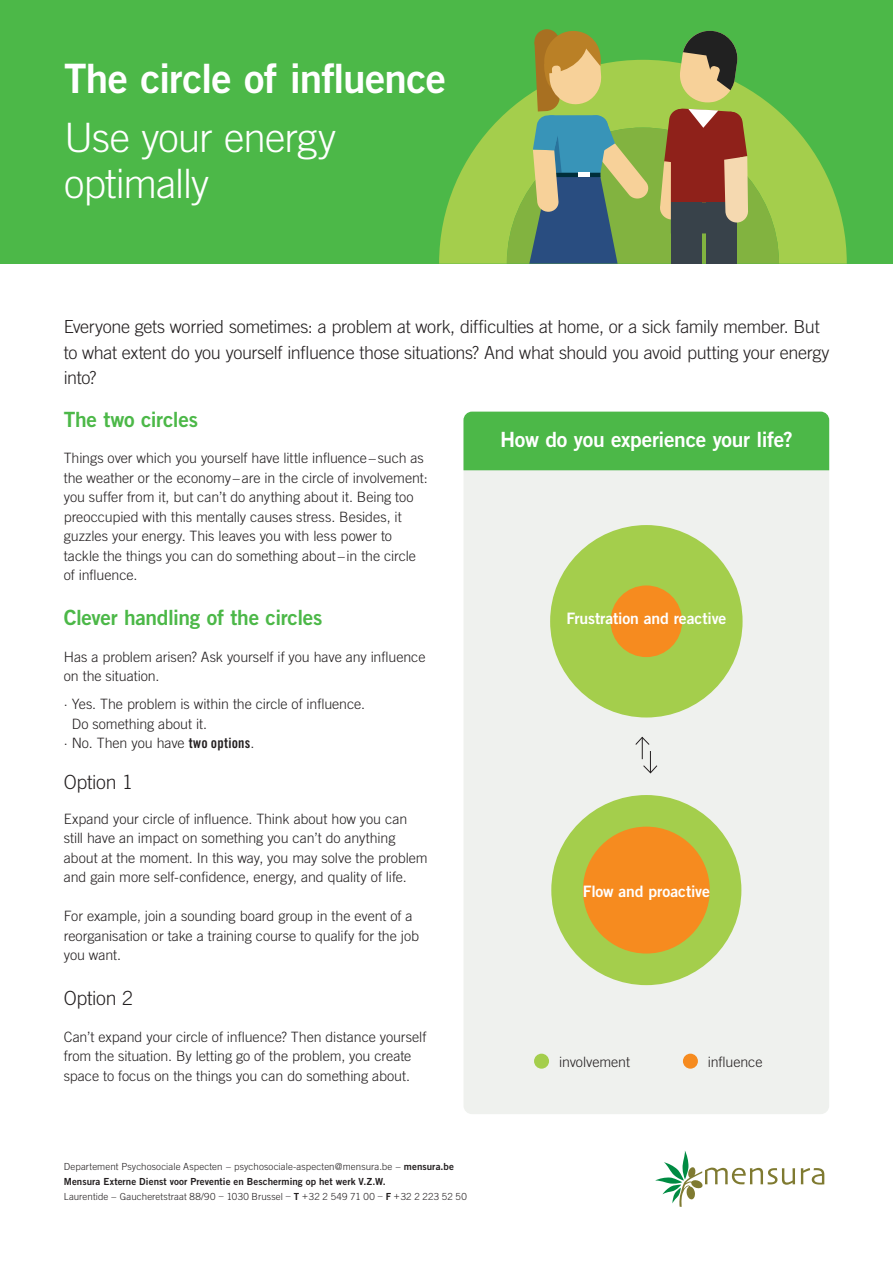
<style>
.page{position:relative;width:893px;height:1263px;background:#fff}
.page>*{position:absolute;margin:0;border:0;box-sizing:border-box;transform-origin:0 0}
.t1{font:300 40.5px/46.5px "Trade Gothic LT";letter-spacing:-.02em;color:#fff}
.t2{font:40.5px "Trade Gothic LT Bold Two";letter-spacing:-.02em;color:#fff}
.Headline_one{font:21px "Trade Gothic LT Bold Two";letter-spacing:-.015em;color:#fff}
.Bodytext{font:21px "Trade Gothic LT Bold Two";letter-spacing:-.015em;color:#4cb848}
.Headline_one-2{font:21px "Trade Gothic LT Bold Two";letter-spacing:-.015em;color:#4cb848}
.Headline_two{font:300 19.5px "Trade Gothic LT";letter-spacing:-.015em;color:#231f20}
.Bodytext-2{font:300 19.5px "Trade Gothic LT";letter-spacing:-.015em;color:#231f20}
.Intro_text{font:300 18px/25.5px "Trade Gothic LT";letter-spacing:-.02em;color:#231f20}
.Body_text_bullet_poi{font:15.75px "Trade Gothic LT Bold Two";letter-spacing:-.01em;color:#fff}
.Bodytext-3{font:300 14.25px/19.5px "Trade Gothic LT";letter-spacing:-.005em;color:#231f20}
.Body_text_bullet_poi-2{font:300 14.25px "Trade Gothic LT";letter-spacing:-.005em;color:#231f20}
.t3{font:300 9.75px "Trade Gothic LT";letter-spacing:.01em;color:#231f20}
.t4{font:9.75px "Trade Gothic LT Bold Two";letter-spacing:.01em;color:#231f20}
.s1{font-family:"Trade Gothic LT Bold Cond Twenty";font-weight:400}
.s2{font-family:"Trade Gothic LT Bold Two";font-weight:400}
</style>
<div class="page">
<div style="left:0;top:0;width:893px;height:264px;background:#4cb848"></div>
<svg style="left:801px;top:1168px;width:23px;height:16px"></svg>
<svg style="left:655px;top:1151px;width:140px;height:56px"></svg>
<svg style="left:439px;top:112px;width:408px;height:152px;fill:#a4ce4c"></svg>
<svg style="left:534px;top:29px;width:26px;height:25px"></svg>
<svg style="left:507px;top:31px;width:272px;height:233px;background:#819857"></svg>
<div style="left:463px;top:412px;width:366px;height:702px;background:#eff1ee;border-radius:9px"></div>
<svg style="left:635px;top:736px;width:23px;height:38px"></svg>
<div style="left:463px;top:412px;width:366px;height:58px;background:#4cb848"></div>
<div style="left:550px;top:525px;width:193px;height:192px;background:#a4ce4c;border-radius:50%"></div>
<div style="left:610px;top:585px;width:72px;height:72px;background:#f68b1f;border-radius:50%"></div>
<div style="left:551px;top:795px;width:190px;height:190px;background:#a4ce4c;border-radius:50%"></div>
<div style="left:583px;top:827px;width:127px;height:126px;background:#f68b1f;border-radius:50%"></div>
<div style="left:683px;top:1054px;width:15px;height:15px;background:#f68b1f;border-radius:50%"></div>
<div style="left:534px;top:1054px;width:15px;height:15px;background:#a4ce4c;border-radius:50%"></div>
<p class="t2" style="left:64px;top:53px;width:383px">The circle of influence</p>
<p class="t1" style="left:64px;top:114px;width:274px">Use your energy optimally</p>
<p class="Intro_text" style="left:64px;top:314px;width:767px">Everyone gets worried sometimes: a problem at work, difficulties at home, or a sick family member. But to what extent do you yourself influence those situations? And what should you avoid putting your energy into?</p>
<p class="Headline_one-2" style="left:64px;top:406px;width:136px">The two circles</p>
<p class="Bodytext-3" style="left:64px;top:448px;width:365px">Things over which you yourself have little influence–such as the weather or the economy –are in the circle of involvement: you suffer from it, but can’t do anything about it. Being too preoccupied with this mentally causes stress. Besides, it guzzles your energy. This leaves you with less power to tackle the things you can do something about– in the circle of influence.</p>
<p class="Bodytext" style="left:64px;top:605px;width:260px">Clever handling of the circles</p>
<p class="Bodytext-3" style="left:64px;top:647px;width:363px">Has a problem arisen? Ask yourself if you have any influence on the situation.</p>
<p class="Body_text_bullet_poi-2" style="left:64px;top:696px;width:303px">· Yes. The problem is within the circle of influence.</p>
<p class="Body_text_bullet_poi-2" style="left:72px;top:715px;width:137px">Do something about it.</p>
<p class="Body_text_bullet_poi-2" style="left:64px;top:735px;width:192px">· No. Then you have <span class="s1">two options</span>.</p>
<p class="Headline_two" style="left:64px;top:771px;width:71px">Option 1</p>
<p class="Bodytext-3" style="left:64px;top:808px;width:365px">Expand your circle of influence. Think about how you can still have an impact on something you can’t do anything about at the moment. In this way, you may solve the problem and gain more self-confidence, energy, and quality of life.</p>
<p class="Bodytext-3" style="left:64px;top:906px;width:357px">For example, join a sounding board group in the event of a reorganisation or take a training course to qualify for the job you want.</p>
<p class="Bodytext-2" style="left:64px;top:986px;width:71px">Option 2</p>
<p class="Bodytext-3" style="left:64px;top:1026px;width:364px">Can’t expand your circle of influence? Then distance yourself from the situation. By letting go of the problem, you create space to focus on the things you can do something about.</p>
<p class="Headline_one" style="left:500px;top:426px;width:294px">How do you experience your life?</p>
<p class="Body_text_bullet_poi" style="left:566px;top:609px;width:161px">Frustration and reactive</p>
<p class="Body_text_bullet_poi" style="left:583px;top:882px;width:129px">Flow and proactive</p>
<p class="Body_text_bullet_poi-2" style="left:559px;top:1053px;width:72px">involvement</p>
<p class="Body_text_bullet_poi-2" style="left:708px;top:1053px;width:56px">influence</p>
<p class="t3" style="left:64px;top:1160px;width:392px">Departement Psychosociale Aspecten – psychosociale-aspecten@mensura.be – <span class="s2">mensura.be</span></p>
<p class="t4" style="left:64px;top:1175px;width:323px">Mensura Externe Dienst voor Preventie en Bescherming op het werk V.Z.W.</p>
<p class="t3" style="left:64px;top:1190px;width:405px">Laurentide – Gaucheretstraat 88/90 – 1030 Brussel – <span class="s2">T</span> +32 2 549 71 00 – <span class="s2">F</span> +32 2 223 52 50</p>
</div>
